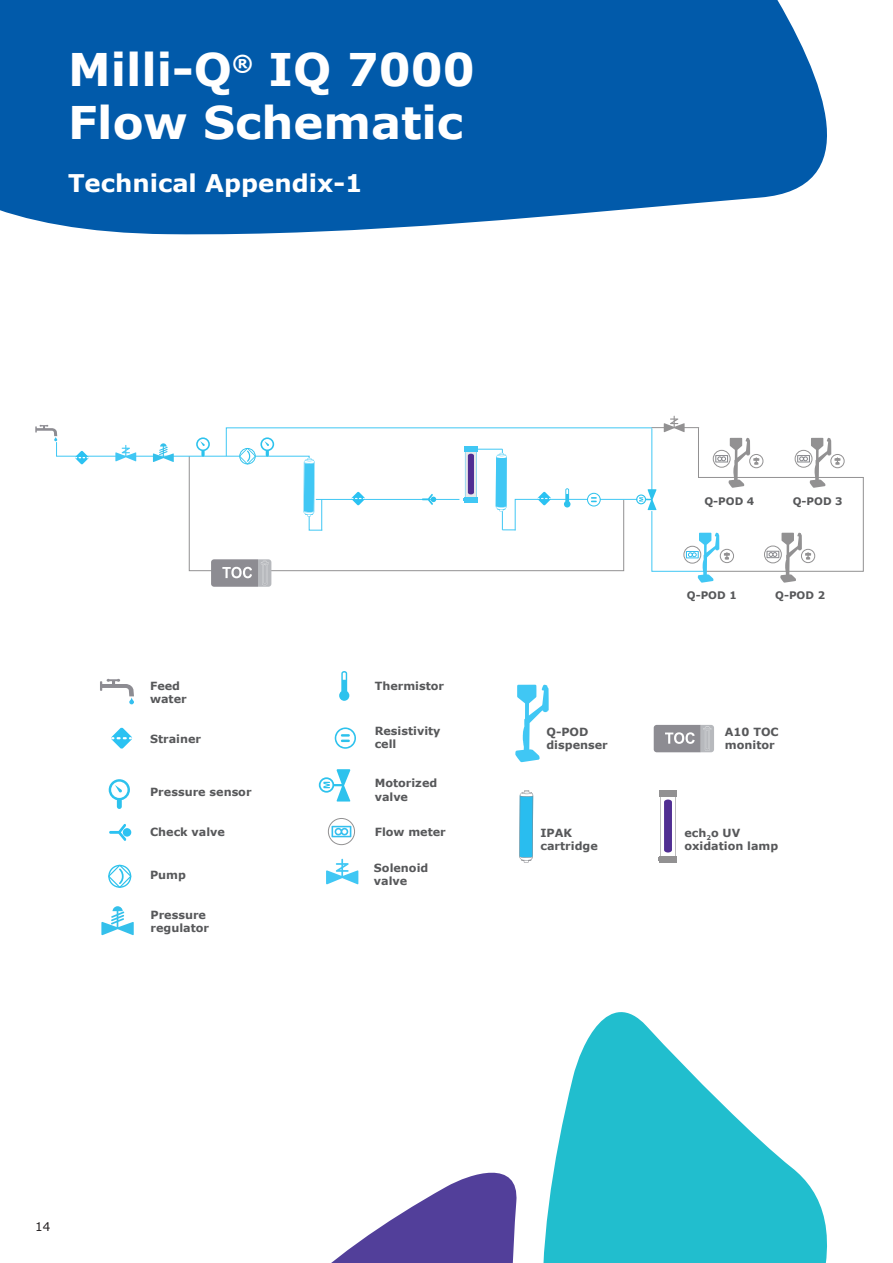
<style>
.page{position:relative;width:893px;height:1263px;background:#fff}
.page>*{position:absolute;margin:0;border:0;box-sizing:border-box;transform-origin:0 0}
.t1{font:700 45px/52.5px "Verdana";color:#fff}
.t2{font:700 24.3px "Verdana";color:#fff}
.t3{font:12px "Verdana";color:#231f20}
.t4{font:700 11.25px/13.5px "Verdana";color:#57585a}
.t5{font:700 10.35px "Verdana";color:#57585a}
</style>
<div class="page">
<svg style="left:0;top:0;width:827px;height:235px;background:#1567b1"></svg>
<svg style="left:543px;top:1012px;width:284px;height:251px;fill:#21bece"></svg>
<svg style="left:331px;top:1172px;width:186px;height:91px"></svg>
<svg style="left:654px;top:725px;width:60px;height:27px;background:#a1a1a6"></svg>
<svg style="left:326px;top:859px;width:32px;height:25px"></svg>
<svg style="left:100px;top:679px;width:34px;height:25px"></svg>
<svg style="left:515px;top:684px;width:34px;height:78px"></svg>
<svg style="left:328px;top:818px;width:27px;height:27px"></svg>
<div style="left:328px;top:818px;width:27px;height:27px;border:1px solid #929192;border-radius:50%"></div>
<svg style="left:331px;top:826px;width:20px;height:11px"></svg>
<svg style="left:101px;top:906px;width:33px;height:29px"></svg>
<svg style="left:109px;top:779px;width:21px;height:30px"></svg>
<svg style="left:335px;top:727px;width:21px;height:22px"></svg>
<svg style="left:319px;top:769px;width:31px;height:32px"></svg>
<svg style="left:339px;top:671px;width:10px;height:30px"></svg>
<svg style="left:108px;top:865px;width:23px;height:23px"></svg>
<svg style="left:111px;top:728px;width:21px;height:21px"></svg>
<svg style="left:519px;top:790px;width:14px;height:73px"></svg>
<div style="left:123px;top:828px;width:8px;height:9px;background:#2bc2f2;border-radius:50%"></div>
<svg style="left:109px;top:824px;width:17px;height:17px"></svg>
<svg style="left:35px;top:416px;width:829px;height:171px"></svg>
<div style="left:659px;top:790px;width:18px;height:7px;background:#929192"></div>
<div style="left:659px;top:856px;width:18px;height:7px;background:#929192"></div>
<svg style="left:658px;top:797px;width:18px;height:63px"></svg>
<p class="t1" style="left:68px;top:44px;width:408px">Milli-Q<sup>®</sup> IQ 7000<br>Flow Schematic</p>
<p class="t2" style="left:68px;top:167px;width:296px">Technical Appendix-1</p>
<p class="t5" style="left:704px;top:494px;width:51px">Q-POD 4</p>
<p class="t5" style="left:793px;top:494px;width:51px">Q-POD 3</p>
<p class="t4" style="left:150px;top:679px;width:38px">Feed water</p>
<p class="t4" style="left:150px;top:732px;width:53px">Strainer</p>
<p class="t4" style="left:150px;top:785px;width:103px">Pressure sensor</p>
<p class="t4" style="left:375px;top:679px;width:71px">Thermistor</p>
<p class="t4" style="left:375px;top:724px;width:67px">Resistivity cell</p>
<p class="t4" style="left:375px;top:776px;width:64px">Motorized valve</p>
<p class="t4" style="left:546px;top:725px;width:63px">Q-POD dispenser</p>
<p class="t5" style="left:687px;top:588px;width:51px">Q-POD 1</p>
<p class="t5" style="left:775px;top:588px;width:51px">Q-POD 2</p>
<p class="t4" style="left:725px;top:724px;width:55px">A10 TOC monitor</p>
<p class="t4" style="left:375px;top:825px;width:73px">Flow meter</p>
<p class="t4" style="left:150px;top:825px;width:76px">Check valve</p>
<p class="t4" style="left:684px;top:825px;width:95px">ech<sub>2</sub>o UV oxidation lamp</p>
<p class="t4" style="left:540px;top:825px;width:59px">IPAK cartridge</p>
<p class="t4" style="left:150px;top:868px;width:37px">Pump</p>
<p class="t4" style="left:150px;top:908px;width:60px">Pressure regulator</p>
<p class="t4" style="left:374px;top:861px;width:56px">Solenoid valve</p>
<p class="t3" style="left:35px;top:1219px;width:17px">14</p>
</div>
